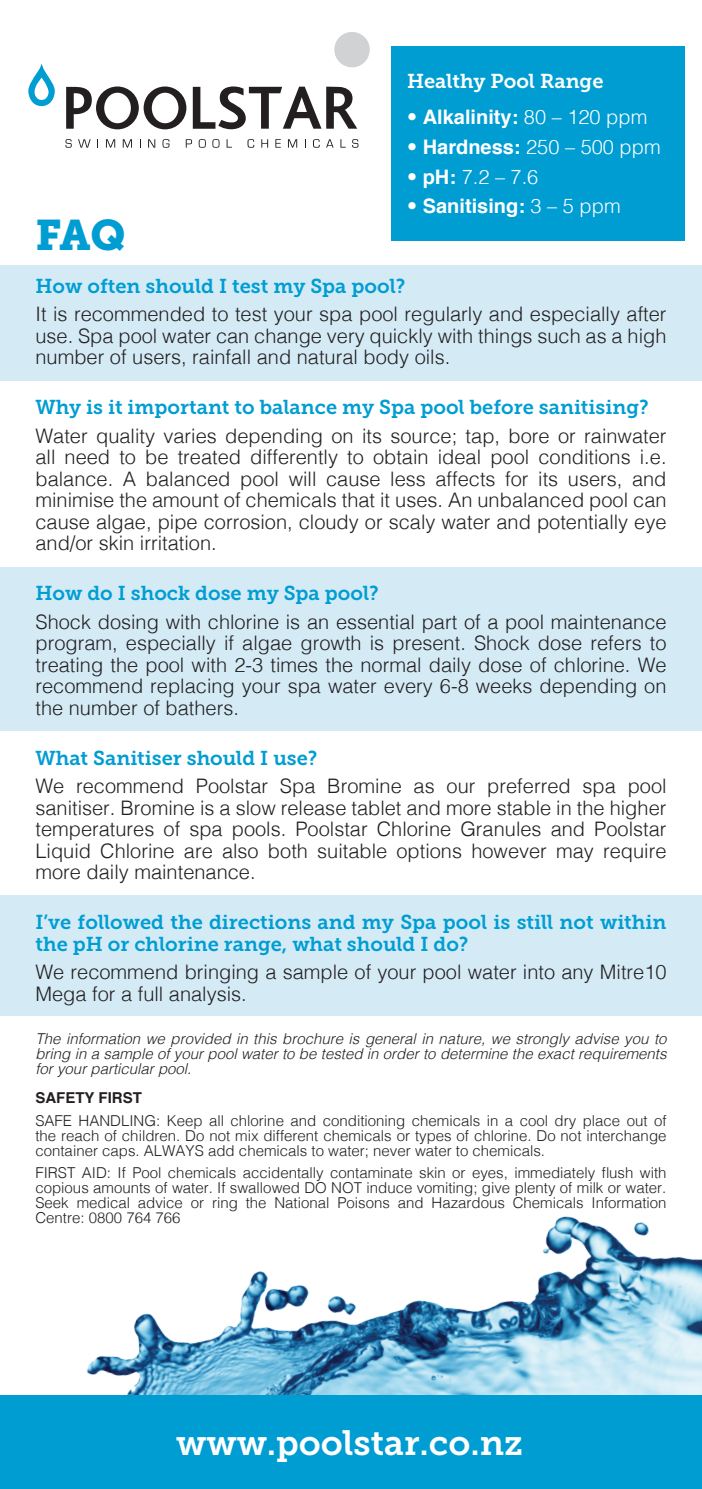
<style>
.page{position:relative;width:702px;height:1489px;background:#fff}
.page>*{position:absolute;margin:0;border:0;box-sizing:border-box;transform-origin:0 0}
.t1{font:42.5px "Museo Slab 900";color:#009dd3}
.t2{font:35px "Museo Slab 700";color:#fff}
.t3{font:300 20px/21.5px "Helvetica";color:#231f20;text-align:justify}
.t4{font:20px/21.5px "Museo Slab 700";color:#009dd3}
.t5{font:700 20px "Helvetica";color:#fff}
.t6{font:300 20px "Helvetica";color:#fff}
.t7{font:20px "Museo Slab 700";color:#fff}
.t8{font:300 15px/15px "Helvetica";color:#231f20;text-align:justify}
.t9{font:italic 300 15px/15px "Helvetica";color:#231f20;text-align:justify}
.t10{font:700 15px "Helvetica";color:#231f20}
.s1{font-weight:300}
.s2{font-weight:700}
</style>
<div class="page">
<div style="left:0;top:265px;width:702px;height:115px;background:#d4ebf6"></div>
<div style="left:0;top:567px;width:702px;height:163px;background:#d4ebf6"></div>
<div style="left:0;top:895px;width:702px;height:121px;background:#d4ebf6"></div>
<div style="left:334px;top:32px;width:36px;height:35px;background:#d1d2d4;border-radius:50%"></div>
<img style="left:86px;top:1216px;width:616px;height:179px">
<div style="left:0;top:1395px;width:702px;height:93px;background:#009dd3"></div>
<div style="left:391px;top:46px;width:293px;height:195px;background:#009dd3"></div>
<svg style="left:28px;top:64px;width:27px;height:42px"></svg>
<svg style="left:66px;top:86px;width:120px;height:43px"></svg>
<svg style="left:193px;top:86px;width:164px;height:43px"></svg>
<svg style="left:65px;top:139px;width:7px;height:9px"></svg>
<svg style="left:78px;top:139px;width:13px;height:9px"></svg>
<svg style="left:106px;top:139px;width:9px;height:9px"></svg>
<svg style="left:123px;top:139px;width:9px;height:9px"></svg>
<svg style="left:148px;top:139px;width:7px;height:9px"></svg>
<svg style="left:162px;top:139px;width:7px;height:9px"></svg>
<svg style="left:186px;top:139px;width:6px;height:9px"></svg>
<svg style="left:199px;top:139px;width:7px;height:9px"></svg>
<svg style="left:212px;top:139px;width:7px;height:9px"></svg>
<svg style="left:226px;top:139px;width:6px;height:9px"></svg>
<svg style="left:247px;top:139px;width:7px;height:9px"></svg>
<svg style="left:261px;top:139px;width:7px;height:9px"></svg>
<svg style="left:275px;top:139px;width:6px;height:9px"></svg>
<svg style="left:288px;top:139px;width:9px;height:9px"></svg>
<svg style="left:313px;top:139px;width:7px;height:9px"></svg>
<svg style="left:326px;top:139px;width:7px;height:9px"></svg>
<svg style="left:340px;top:139px;width:6px;height:9px"></svg>
<svg style="left:352px;top:139px;width:6px;height:9px"></svg>
<p class="t7" style="left:407px;top:69px;width:198px">Healthy Pool Range</p>
<p class="t5" style="left:407px;top:101px;width:242px"><span class="s1">•</span> Alkalinity: <span class="s1">80 – 120 ppm</span></p>
<p class="t6" style="left:407px;top:130px;width:255px">• <span class="s2">Hardness:</span> 250 – 500 ppm</p>
<p class="t6" style="left:407px;top:159px;width:133px">• <span class="s2">pH:</span> 7.2 – 7.6</p>
<p class="t5" style="left:407px;top:190px;width:215px"><span class="s1">•</span> Sanitising: <span class="s1">3 – 5 ppm</span></p>
<p class="t1" style="left:35px;top:210px;width:92px">FAQ</p>
<p class="t4" style="left:35px;top:275px;width:371px">How often should I test my Spa pool?</p>
<p class="t3" style="left:35px;top:302px;width:632px">It is recommended to test your spa pool regularly and especially after use. Spa pool water can change very quickly with things such as a high number of users, rainfall and natural body oils.</p>
<p class="t4" style="left:35px;top:396px;width:614px">Why is it important to balance my Spa pool before sanitising?</p>
<p class="t3" style="left:35px;top:423px;width:632px">Water quality varies depending on its source; tap, bore or rainwater all need to be treated differently to obtain ideal pool conditions i.e. balance. A balanced pool will cause less affects for its users, and minimise the amount of chemicals that it uses. An unbalanced pool can cause algae, pipe corrosion, cloudy or scaly water and potentially eye and/or skin irritation.</p>
<p class="t4" style="left:35px;top:582px;width:345px">How do I shock dose my Spa pool?</p>
<p class="t3" style="left:35px;top:609px;width:632px">Shock dosing with chlorine is an essential part of a pool maintenance program, especially if algae growth is present. Shock dose refers to treating the pool with 2-3 times the normal daily dose of chlorine. We recommend replacing your spa water every 6-8 weeks depending on the number of bathers.</p>
<p class="t4" style="left:35px;top:747px;width:283px">What Sanitiser should I use?</p>
<p class="t3" style="left:35px;top:774px;width:632px">We recommend Poolstar Spa Bromine as our preferred spa pool sanitiser. Bromine is a slow release tablet and more stable in the higher temperatures of spa pools. Poolstar Chlorine Granules and Poolstar Liquid Chlorine are also both suitable options however may require more daily maintenance.</p>
<p class="t4" style="left:35px;top:911px;width:632px">I’ve followed the directions and my Spa pool is still not within the pH or chlorine range, what should I do?</p>
<p class="t3" style="left:35px;top:960px;width:632px">We recommend bringing a sample of your pool water into any Mitre10<br>Mega for a full analysis.</p>
<p class="t9" style="left:35px;top:1030px;width:632px">The information we provided in this brochure is general in nature, we strongly advise you to bring in a sample of your pool water to be tested in order to determine the exact requirements for your particular pool.</p>
<p class="t10" style="left:35px;top:1086px;width:108px">SAFETY FIRST</p>
<p class="t8" style="left:35px;top:1111px;width:632px">SAFE HANDLING: Keep all chlorine and conditioning chemicals in a cool dry place out of the reach of children. Do not mix different chemicals or types of chlorine. Do not interchange container caps. ALWAYS add chemicals to water; never water to chemicals.</p>
<p class="t8" style="left:35px;top:1163px;width:632px">FIRST AID: If Pool chemicals accidentally contaminate skin or eyes, immediately flush with copious amounts of water. If swallowed DO NOT induce vomiting; give plenty of milk or water.<br>Seek medical advice or ring the National Poisons and Hazardous Chemicals Information Centre: 0800 764 766</p>
<p class="t2" style="left:176px;top:1422px;width:348px">www.poolstar.co.nz</p>
</div>
